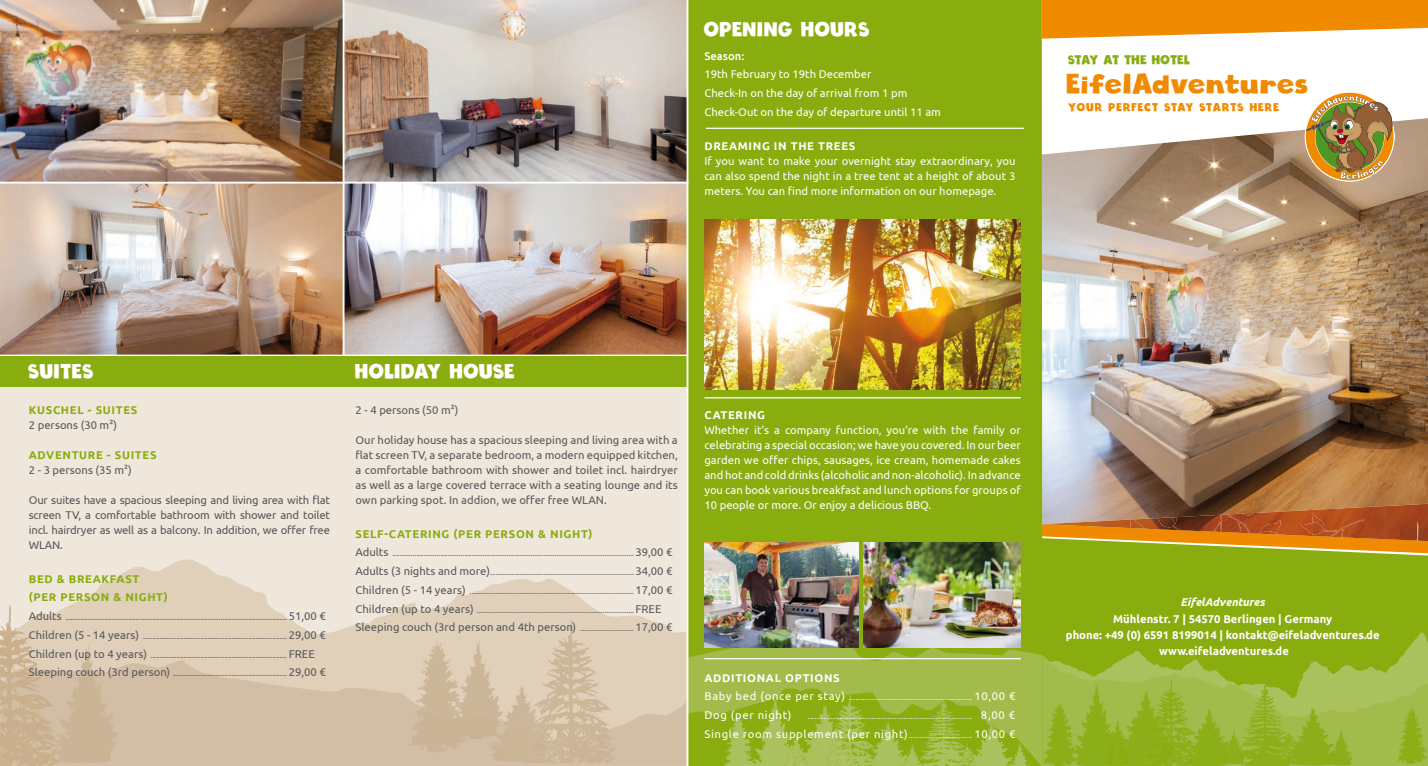
<style>
.page{position:relative;width:1428px;height:766px;background:#fff}
.page>*{position:absolute;margin:0;border:0;box-sizing:border-box;transform-origin:0 0}
.t1{font:27.5px "Cloudy Witha Chanceof Love";color:#f08a00}
.t2{font:20px "Cloudy Witha Chanceof Love";color:#fff}
.t3{font:12.5px "Cloudy Witha Chanceof Love";color:#89ac0f}
.t4{font:11.25px/15px "Ubuntu";color:#fff;text-align:justify}
.t5{font:11.25px/15px "Ubuntu";color:#58585a;text-align:justify}
.t6{font:700 11.25px/16.2px "Ubuntu";color:#fff;text-align:center}
.t7{font:700 11.25px/18.8px "Ubuntu";letter-spacing:.06em;color:#89ac0f}
.t8{font:11.25px "Ubuntu";letter-spacing:.06em;color:#fff}
.t9{font:700 11.25px "Ubuntu";letter-spacing:.06em;color:#fff}
.t10{font:11.25px "Cloudy Witha Chanceof Love";letter-spacing:.06em;color:#f08a00}
.t11{font:italic 700 11.25px "Ubuntu";color:#fff}
.t12{font:500 11.25px "Ubuntu";color:#fff}
.t13{font:7.5px "Ubuntu";color:#58585a}
.t14{font:7.5px "Ubuntu";color:#fff}
.s1{font-size:11.25px}
.s2{font-size:7.5px}
</style>
<div class="page">
<div style="left:0;top:387px;width:687px;height:371px;background:#f0e7dc"></div>
<img style="left:1042px;top:118px;width:386px;height:395px">
<div style="left:1042px;top:553px;width:386px;height:66px;background:#89ac0f"></div>
<img style="left:1173px;top:506px;width:212px;height:7px">
<img style="left:1385px;top:503px;width:43px;height:10px">
<svg style="left:1042px;top:513px;width:386px;height:40px;background:#bc7b26"></svg>
<svg style="left:1042px;top:0;width:386px;height:39px;background:#f29c25"></svg>
<img style="left:1303px;top:92px;width:93px;height:91px">
<svg style="left:73px;top:559px;width:614px;height:99px"></svg>
<svg style="left:119px;top:658px;width:289px;height:107px;background:#d4c1a8"></svg>
<div style="left:688px;top:0;width:354px;height:619px;background:#89ac0f"></div>
<img style="left:0;top:0;width:687px;height:354px">
<svg style="left:0;top:604px;width:119px;height:161px;background:#d4c0a4"></svg>
<hr style="left:343px;top:0;width:2px;height:355px;background:#fff">
<svg style="left:408px;top:619px;width:1020px;height:147px;background:#aab956"></svg>
<hr style="left:704px;top:397px;width:317px;height:1px;background:#fff">
<hr style="left:704px;top:658px;width:317px;height:1px;background:#fff">
<hr style="left:0;top:182px;width:688px;height:1px;background:#fff">
<div style="left:0;top:356px;width:687px;height:31px;background:#89ac0f"></div>
<hr style="left:687px;top:0;width:1px;height:765px;background:#fff">
<img style="left:704px;top:542px;width:155px;height:105px">
<img style="left:863px;top:542px;width:158px;height:105px">
<hr style="left:706px;top:128px;width:318px;height:1px;background:#fff">
<img style="left:704px;top:219px;width:317px;height:170px">
<h2 class="t2" style="left:704px;top:16px;width:168px">OPENING HOURS</h2>
<h3 class="t12" style="left:704px;top:49px;width:41px">Season:</h3>
<h3 class="t4" style="left:704px;top:65px;width:238px;line-height:18.8px;text-align:left">19th February to 19th December<br>Check-In on the day of arrival from 1 pm<br>Check-Out on the day of departure until 11 am</h3>
<h3 class="t9" style="left:704px;top:139px;width:153px">DREAMING IN THE TREES</h3>
<h3 class="t4" style="left:704px;top:153px;width:313px">If you want to make your overnight stay extraordinary, you can also spend the night in a tree tent at a height of about 3 meters. You can find more information on our homepage.</h3>
<h3 class="t3" style="left:1069px;top:52px;width:124px">STAY AT THE HOTEL</h3>
<h3 class="t10" style="left:1069px;top:101px;width:213px">YOUR PERFECT STAY STARTS HERE</h3>
<h1 class="t1" style="left:1067px;top:66px;width:244px">EifelAdventures</h1>
<h2 class="t2" style="left:29px;top:358px;width:67px">SUITES</h2>
<h2 class="t2" style="left:355px;top:358px;width:162px">HOLIDAY HOUSE</h2>
<h3 class="t7" style="left:29px;top:400px;width:110px">KUSCHEL - SUITES</h3>
<h3 class="t5" style="left:29px;top:417px;width:90px">2 persons (30 m2)</h3>
<h3 class="t7" style="left:29px;top:445px;width:129px">ADVENTURE - SUITES</h3>
<h3 class="t5" style="left:29px;top:462px;width:105px">2 - 3 persons (35 m2)</h3>
<h3 class="t5" style="left:29px;top:492px;width:303px">Our suites have a spacious sleeping and living area with flat screen TV, a comfortable bathroom with shower and toilet incl. hairdryer as well as a balcony. In addition, we offer free WLAN.</h3>
<h3 class="t7" style="left:29px;top:569px;width:141px">BED &amp; BREAKFAST (PER PERSON &amp; NIGHT)</h3>
<p class="t13" style="left:29px;top:612px;width:299px"><span class="s1">Adults</span> ........................................................................................................................ <span class="s1">51,00 €</span></p>
<p class="t13" style="left:29px;top:631px;width:299px"><span class="s1">Children (5 - 14 years)</span> .............................................................................. <span class="s1">29,00 €</span></p>
<p class="t13" style="left:29px;top:650px;width:287px"><span class="s1">Children (up to 4 years)</span> .......................................................................... <span class="s1">FREE</span></p>
<p class="t13" style="left:29px;top:669px;width:299px"><span class="s1">Sleeping couch (3rd person)</span> .............................................................. <span class="s1">29,00 €</span></p>
<h3 class="t5" style="left:355px;top:402px;width:105px">2 - 4 persons (50 m2)</h3>
<p class="t5" style="left:355px;top:432px;width:324px">Our holiday house has a spacious sleeping and living area with a flat screen TV, a separate bedroom, a modern equipped kitchen, a comfortable bathroom with shower and toilet incl. hairdryer as well as a large covered terrace with a seating lounge and its own parking spot. In addion, we offer free WLAN.</p>
<h3 class="t7" style="left:355px;top:524px;width:239px">SELF-CATERING (PER PERSON &amp; NIGHT)</h3>
<p class="t13" style="left:355px;top:549px;width:319px"><span class="s1">Adults</span> ................................................................................................................................... <span class="s1">39,00 €</span></p>
<p class="t13" style="left:355px;top:567px;width:319px"><span class="s1">Adults (3 nights and more)</span>.............................................................................. <span class="s1">34,00 €</span></p>
<p class="t13" style="left:355px;top:586px;width:319px"><span class="s1">Children (5 - 14 years)</span> ......................................................................................... <span class="s1">17,00 €</span></p>
<p class="t13" style="left:355px;top:605px;width:307px"><span class="s1">Children (up to 4 years)</span> ..................................................................................... <span class="s1">FREE</span></p>
<h3 class="t5" style="left:355px;top:619px;width:319px">Sleeping couch (3rd person and 4th person) <span class="s2">.............................</span> 17,00 €</h3>
<h3 class="t9" style="left:704px;top:408px;width:62px">CATERING</h3>
<p class="t4" style="left:704px;top:422px;width:318px">Whether it‘s a company function, you‘re with the family or celebrating a special occasion; we have you covered. In our beer garden we offer chips, sausages, ice cream, homemade cakes and hot and cold drinks (alcoholic and non-alcoholic). In advance you can book various breakfast and lunch options for groups of 10 people or more. Or enjoy a delicious BBQ.</p>
<h3 class="t9" style="left:704px;top:670px;width:137px">ADDITIONAL OPTIONS</h3>
<p class="t14" style="left:704px;top:693px;width:313px"><span class="s1">Baby bed (once per stay)</span> ...................................................... <span class="s1">10,00 €</span></p>
<h3 class="t8" style="left:704px;top:708px;width:89px">Dog (per night)</h3>
<p class="t14" style="left:808px;top:711px;width:209px">........................................................................ <span class="s1">8,00 €</span></p>
<h3 class="t8" style="left:704px;top:726px;width:313px">Single room supplement (per night) <span class="s2">............................</span> 10,00 €</h3>
<h3 class="t11" style="left:1181px;top:595px;width:86px">EifelAdventures</h3>
<h3 class="t6" style="left:1066px;top:610px;width:315px">Mühlenstr. 7 | 54570 Berlingen | Germany<br>phone: +49 (0) 6591 8199014 | kontakt@eifeladventures.de www.eifeladventures.de</h3>
</div>
